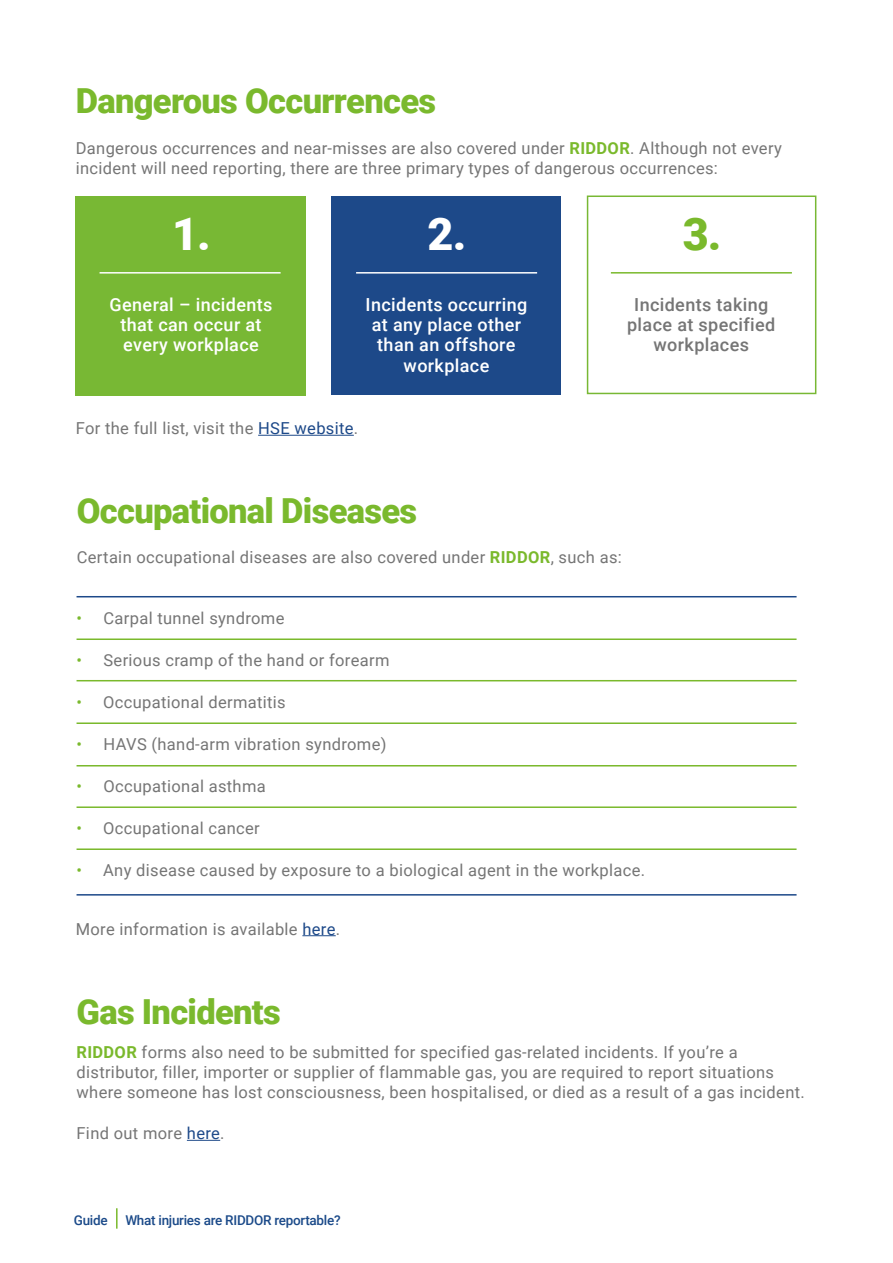
<style>
.page{position:relative;width:893px;height:1263px;background:#fff}
.page>*{position:absolute;margin:0;border:0;box-sizing:border-box;transform-origin:0 0}
.t1{font:900 45px "Roboto";color:#fff}
.t2{font:900 45px "Roboto";color:#7ab92c}
.t3{font:900 34.5px "Roboto";letter-spacing:-.02em;color:#7ab92d}
.t4{font:500 18px/20.4px "Roboto";letter-spacing:.02em;color:#fff;text-align:center}
.t5{font:500 18px/20.4px "Roboto";letter-spacing:.02em;color:#757575;text-align:center}
.t6{font:16.5px/20.4px "Roboto";letter-spacing:.02em;color:#757575}
.t7{font:500 13.5px "Roboto";letter-spacing:-.02em;color:#1b4a89}
.s1{font-weight:700;color:#7ab92c}
.s2{color:#1d4989}
.s3{color:#7ab92d}
</style>
<div class="page">
<hr style="left:116px;top:1208px;width:2px;height:20px;background:#7ab92c">
<hr style="left:258px;top:435px;width:96px;height:1px;background:#1d4989">
<div style="left:76px;top:196px;width:230px;height:199px;background:#78b834"></div>
<div style="left:332px;top:196px;width:229px;height:199px;background:#1d4989"></div>
<div style="left:587px;top:195px;width:229px;height:199px;border:2px solid #78b834"></div>
<hr style="left:100px;top:272px;width:181px;height:2px;background:#fff">
<hr style="left:356px;top:272px;width:181px;height:2px;background:#fff">
<hr style="left:611px;top:272px;width:181px;height:2px;background:#7ab92c">
<hr style="left:77px;top:638px;width:719px;height:2px;background:#7ab92c">
<hr style="left:77px;top:680px;width:719px;height:1px;background:#7ab92c">
<hr style="left:77px;top:722px;width:719px;height:2px;background:#7ab92c">
<hr style="left:77px;top:765px;width:719px;height:1px;background:#7ab92c">
<hr style="left:77px;top:806px;width:719px;height:2px;background:#7ab92c">
<hr style="left:77px;top:848px;width:719px;height:2px;background:#7ab92c">
<hr style="left:77px;top:894px;width:719px;height:1px;background:#1d4989">
<hr style="left:77px;top:596px;width:719px;height:1px;background:#1d4989">
<hr style="left:302px;top:935px;width:34px;height:1px;background:#1d4989">
<hr style="left:187px;top:1140px;width:33px;height:1px;background:#1d4989">
<h2 class="t3" style="left:76px;top:77px;width:362px">Dangerous Occurrences</h2>
<p class="t6" style="left:76px;top:137px;width:708px">Dangerous occurrences and near-misses are also covered under <span class="s1">RIDDOR</span>. Although not every incident will need reporting, there are three primary types of dangerous occurrences:</p>
<h1 class="t1" style="left:172px;top:202px;width:40px">1.</h1>
<h1 class="t1" style="left:427px;top:202px;width:40px">2.</h1>
<p class="t4" style="left:110px;top:293px;width:164px">General – incidents that can occur at every workplace</p>
<p class="t4" style="left:366px;top:293px;width:163px">Incidents occurring at any place other than an offshore workplace</p>
<p class="t6" style="left:76px;top:417px;width:284px">For the full list, visit the <span class="s2">HSE website</span>.</p>
<h1 class="t2" style="left:683px;top:202px;width:40px">3.</h1>
<p class="t5" style="left:627px;top:293px;width:150px">Incidents taking place at specified workplaces</p>
<h2 class="t3" style="left:77px;top:486px;width:342px">Occupational Diseases</h2>
<p class="t6" style="left:77px;top:546px;width:546px">Certain occupational diseases are also covered under <span class="s1">RIDDOR</span>, such as:</p>
<p class="t6" style="left:77px;top:607px;width:209px"><span class="s3">•</span> Carpal tunnel syndrome</p>
<p class="t6" style="left:77px;top:649px;width:314px"><span class="s3">•</span> Serious cramp of the hand or forearm</p>
<p class="t6" style="left:77px;top:691px;width:211px"><span class="s3">•</span> Occupational dermatitis</p>
<p class="t6" style="left:77px;top:733px;width:311px"><span class="s3">•</span> HAVS (hand-arm vibration syndrome)</p>
<p class="t6" style="left:77px;top:775px;width:191px"><span class="s3">•</span> Occupational asthma</p>
<p class="t6" style="left:77px;top:817px;width:185px"><span class="s3">•</span> Occupational cancer</p>
<p class="t6" style="left:77px;top:859px;width:570px"><span class="s3">•</span> Any disease caused by exposure to a biological agent in the workplace.</p>
<p class="t6" style="left:76px;top:918px;width:266px">More information is available <span class="s2">here</span>.</p>
<h2 class="t3" style="left:77px;top:987px;width:206px">Gas Incidents</h2>
<p class="t6" style="left:77px;top:1041px;width:730px"><span class="s1">RIDDOR</span> forms also need to be submitted for specified gas-related incidents. If you’re a distributor, filler, importer or supplier of flammable gas, you are required to report situations where someone has lost consciousness, been hospitalised, or died as a result of a gas incident.</p>
<p class="t6" style="left:77px;top:1122px;width:150px">Find out more <span class="s2">here</span>.</p>
<p class="t7" style="left:74px;top:1210px;width:35px">Guide</p>
<p class="t7" style="left:125px;top:1210px;width:217px">What injuries are RIDDOR reportable?</p>
</div>
